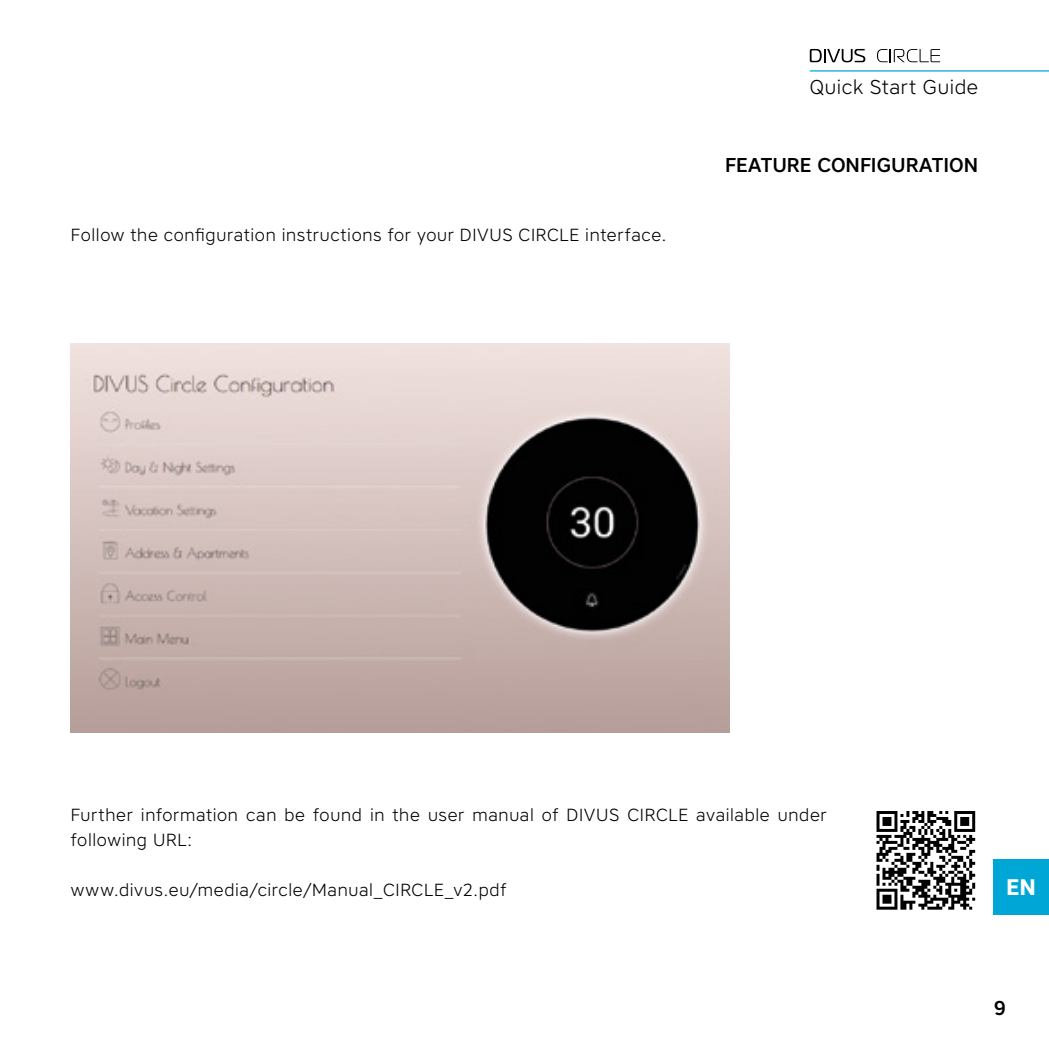
<style>
.page{position:relative;width:1049px;height:1049px;background:#fff}
.page>*{position:absolute;margin:0;border:0;box-sizing:border-box;transform-origin:0 0}
.t1{font:700 22.5px "Core Sans A65";color:#fff}
.t2{font:500 20px "Core Sans A55";color:#000}
.t3{font:300 20px "Core Sans A35";letter-spacing:.03em;color:#000}
.t4{font:300 17.5px/25px "Core Sans A35";letter-spacing:.035em;color:#000}
</style>
<div class="page">
<hr style="left:810px;top:70px;width:239px;height:2px;background:#00a7d6">
<svg style="left:810px;top:49px;width:16px;height:13px"></svg>
<svg style="left:842px;top:49px;width:23px;height:13px"></svg>
<svg style="left:877px;top:49px;width:44px;height:13px"></svg>
<svg style="left:930px;top:49px;width:10px;height:13px"></svg>
<svg style="left:876px;top:811px;width:99px;height:99px"></svg>
<img style="left:71px;top:344px;width:659px;height:388px">
<div style="left:993px;top:859px;width:56px;height:56px;background:#00a7d6"></div>
<p class="t4" style="left:71px;top:222px;width:597px">Follow the configuration instructions for your DIVUS CIRCLE interface.</p>
<p class="t3" style="left:810px;top:74px;width:170px">Quick Start Guide</p>
<p class="t2" style="left:725px;top:152px;width:254px">FEATURE CONFIGURATION</p>
<p class="t4" style="left:71px;top:802px;width:757px">Further information can be found in the user manual of DIVUS CIRCLE available under following URL:</p>
<p class="t4" style="left:71px;top:877px;width:437px">www.divus.eu/media/circle/Manual_CIRCLE_v2.pdf</p>
<p class="t1" style="left:1006px;top:872px;width:31px">EN</p>
<p class="t2" style="left:994px;top:995px;width:14px">9</p>
</div>
